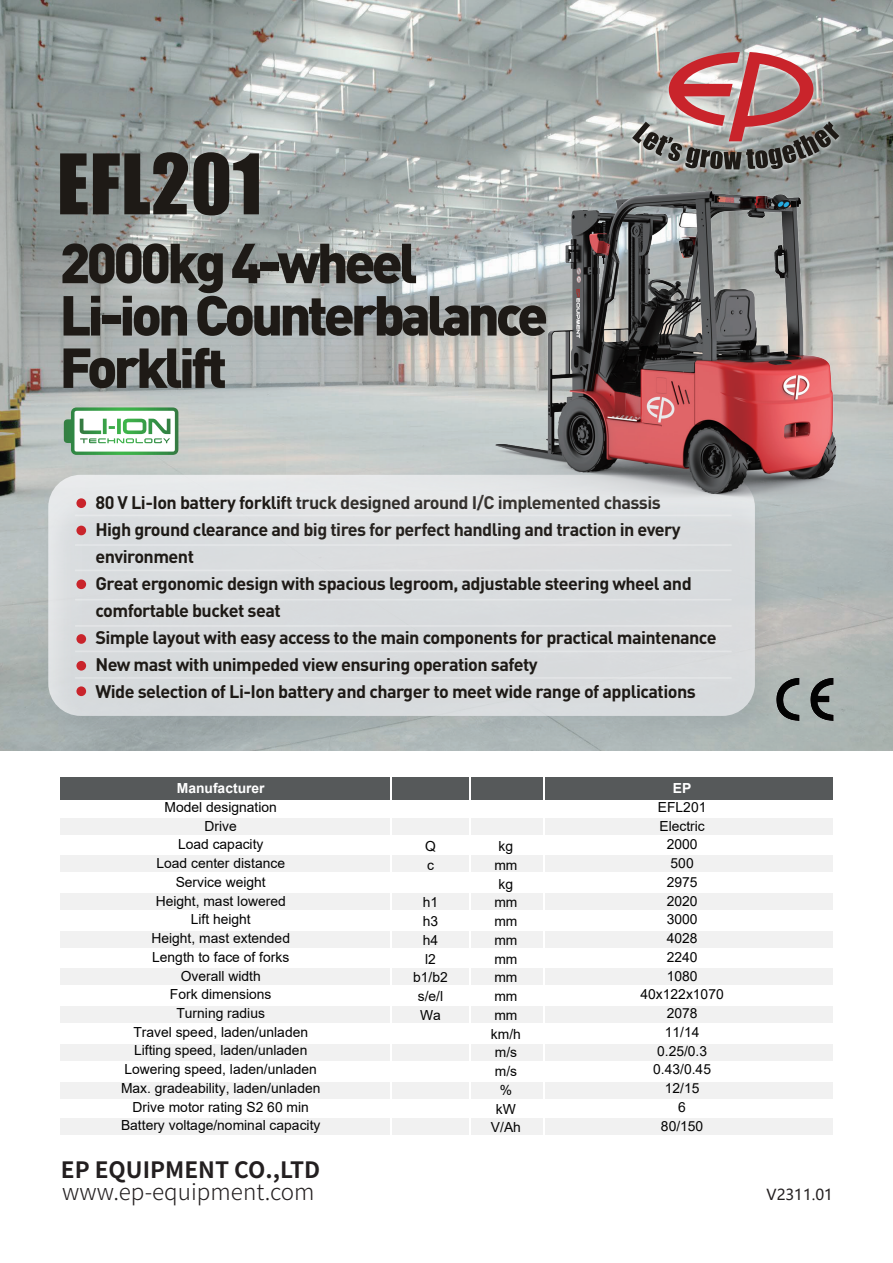
<style>
.page{position:relative;width:893px;height:1263px;background:#fff}
.page>*{position:absolute;margin:0;border:0;box-sizing:border-box;transform-origin:0 0}
.t1{font:77.1px "Impact";letter-spacing:.01em;color:#1e1a16}
.t2{font:900 55.35px/52.3px "DIN";letter-spacing:-.07em;color:#1e1a16}
.t3{font:300 22.5px "Source Han Sans CN";color:#231f20}
.t4{font:700 22.5px "Source Han Sans CN";color:#231f20}
.t5{font:700 18px/27px "DIN";letter-spacing:-.03em;color:#1e1a16}
.t6{font:15px "Microsoft Ya Hei";color:#231f20}
.t7{font:13.8px/18.8px "Arial";color:#030303;text-align:center}
.t8{font:700 13.8px "Arial";color:#fff}
</style>
<div class="page">
<div style="left:60px;top:777px;width:82px;height:23px;background:#56595a"></div>
<div style="left:141px;top:777px;width:270px;height:23px;background:#56595a"></div>
<div style="left:410px;top:777px;width:423px;height:23px;background:#56595a"></div>
<div style="left:60px;top:817px;width:82px;height:17px;background:#f1f1f1"></div>
<div style="left:141px;top:817px;width:271px;height:17px;background:#f1f1f1"></div>
<div style="left:411px;top:817px;width:422px;height:17px;background:#f1f1f1"></div>
<div style="left:60px;top:855px;width:82px;height:17px;background:#f1f1f1"></div>
<div style="left:141px;top:855px;width:271px;height:17px;background:#f1f1f1"></div>
<div style="left:411px;top:855px;width:422px;height:17px;background:#f1f1f1"></div>
<div style="left:60px;top:893px;width:82px;height:17px;background:#f1f1f1"></div>
<div style="left:141px;top:893px;width:271px;height:17px;background:#f1f1f1"></div>
<div style="left:411px;top:893px;width:422px;height:17px;background:#f1f1f1"></div>
<div style="left:60px;top:931px;width:82px;height:17px;background:#f1f1f1"></div>
<div style="left:141px;top:931px;width:271px;height:17px;background:#f1f1f1"></div>
<div style="left:411px;top:931px;width:422px;height:17px;background:#f1f1f1"></div>
<div style="left:60px;top:968px;width:82px;height:17px;background:#f1f1f1"></div>
<div style="left:141px;top:968px;width:271px;height:17px;background:#f1f1f1"></div>
<div style="left:411px;top:968px;width:422px;height:17px;background:#f1f1f1"></div>
<div style="left:60px;top:1006px;width:82px;height:17px;background:#f1f1f1"></div>
<div style="left:141px;top:1006px;width:271px;height:17px;background:#f1f1f1"></div>
<div style="left:411px;top:1006px;width:422px;height:17px;background:#f1f1f1"></div>
<div style="left:60px;top:1044px;width:82px;height:17px;background:#f1f1f1"></div>
<div style="left:141px;top:1044px;width:271px;height:17px;background:#f1f1f1"></div>
<div style="left:411px;top:1044px;width:422px;height:17px;background:#f1f1f1"></div>
<div style="left:60px;top:1082px;width:82px;height:16px;background:#f1f1f1"></div>
<div style="left:141px;top:1082px;width:271px;height:16px;background:#f1f1f1"></div>
<div style="left:411px;top:1082px;width:422px;height:16px;background:#f1f1f1"></div>
<div style="left:60px;top:1118px;width:82px;height:17px;background:#f1f1f1"></div>
<div style="left:141px;top:1118px;width:271px;height:17px;background:#f1f1f1"></div>
<div style="left:411px;top:1118px;width:422px;height:17px;background:#f1f1f1"></div>
<img style="left:0;top:0;width:893px;height:750px">
<img style="left:818px;top:671px;width:20px;height:53px">
<svg style="left:64px;top:407px;width:114px;height:48px"></svg>
<img style="left:3px;top:455px;width:815px;height:296px">
<hr style="left:75px;top:544px;width:657px;height:2px;background:#fff">
<hr style="left:75px;top:515px;width:657px;height:1px;background:#fff">
<hr style="left:75px;top:569px;width:657px;height:2px;background:#fff">
<hr style="left:75px;top:599px;width:657px;height:1px;background:#fff">
<hr style="left:75px;top:625px;width:657px;height:2px;background:#fff">
<div style="left:76px;top:498px;width:10px;height:10px;background:#c9242b;border-radius:50%"></div>
<div style="left:76px;top:526px;width:10px;height:9px;background:#c9242b;border-radius:50%"></div>
<div style="left:76px;top:579px;width:10px;height:10px;background:#c9242b;border-radius:50%"></div>
<div style="left:76px;top:634px;width:10px;height:10px;background:#c9242b;border-radius:50%"></div>
<div style="left:76px;top:661px;width:10px;height:10px;background:#c9242b;border-radius:50%"></div>
<hr style="left:75px;top:650px;width:657px;height:2px;background:#fff">
<hr style="left:75px;top:677px;width:657px;height:2px;background:#fff">
<div style="left:76px;top:686px;width:10px;height:10px;background:#c9242b;border-radius:50%"></div>
<hr style="left:390px;top:775px;width:2px;height:363px;background:#fff">
<hr style="left:469px;top:773px;width:2px;height:363px;background:#fff">
<hr style="left:543px;top:773px;width:2px;height:365px;background:#fff">
<img style="left:286px;top:0;width:607px;height:567px">
<h1 class="t1" style="left:57px;top:124px;width:207px">EFL201</h1>
<h2 class="t2" style="left:60px;top:234px;width:490px">2000kg 4-wheel<br>Li-ion Counterbalance<br>Forklift</h2>
<p class="t5" style="left:95px;top:488px;width:623px">80 V Li-Ion battery forklift truck designed around I/C implemented chassis<br>High ground clearance and big tires for perfect handling and traction in every environment<br>Great ergonomic design with spacious legroom, adjustable steering wheel and comfortable bucket seat<br>Simple layout with easy access to the main components for practical maintenance New mast with unimpeded view ensuring operation safety<br>Wide selection of Li-Ion battery and charger to meet wide range of applications</p>
<p class="t8" style="left:177px;top:778px;width:89px">Manufacturer</p>
<p class="t7" style="left:121px;top:797px;width:201px">Model designation<br>Drive<br>Load capacity<br>Load center distance<br>Service weight<br>Height, mast lowered<br>Lift height<br>Height, mast extended<br>Length to face of forks<br>Overall width<br>Fork dimensions<br>Turning radius<br>Travel speed, laden/unladen<br>Lifting speed, laden/unladen<br>Lowering speed, laden/unladen<br>Max. gradeability, laden/unladen<br>Drive motor rating S2 60 min<br>Battery voltage/nominal capacity</p>
<h3 class="t4" style="left:61px;top:1158px;width:261px">EP EQUIPMENT CO.,LTD</h3>
<h3 class="t3" style="left:62px;top:1179px;width:254px">www.ep-equipment.com</h3>
<p class="t7" style="left:425px;top:837px;width:12px;text-align:left">Q c</p>
<p class="t7" style="left:413px;top:893px;width:36px">h1<br>h3<br>h4<br>l2 b1/b2 s/e/l<br>Wa</p>
<p class="t7" style="left:491px;top:837px;width:32px">kg mm kg mm mm mm mm mm mm mm km/h m/s m/s % kW<br>V/Ah</p>
<p class="t8" style="left:673px;top:778px;width:20px">EP</p>
<p class="t7" style="left:641px;top:798px;width:85px">EFL201<br>Electric<br>2000<br>500<br>2975<br>2020<br>3000<br>4028<br>2240<br>1080<br>40x122x1070<br>2078<br>11/14<br>0.25/0.3<br>0.43/0.45<br>12/15<br>6<br>80/150</p>
<p class="t6" style="left:767px;top:1184px;width:68px">V2311.01</p>
</div>
